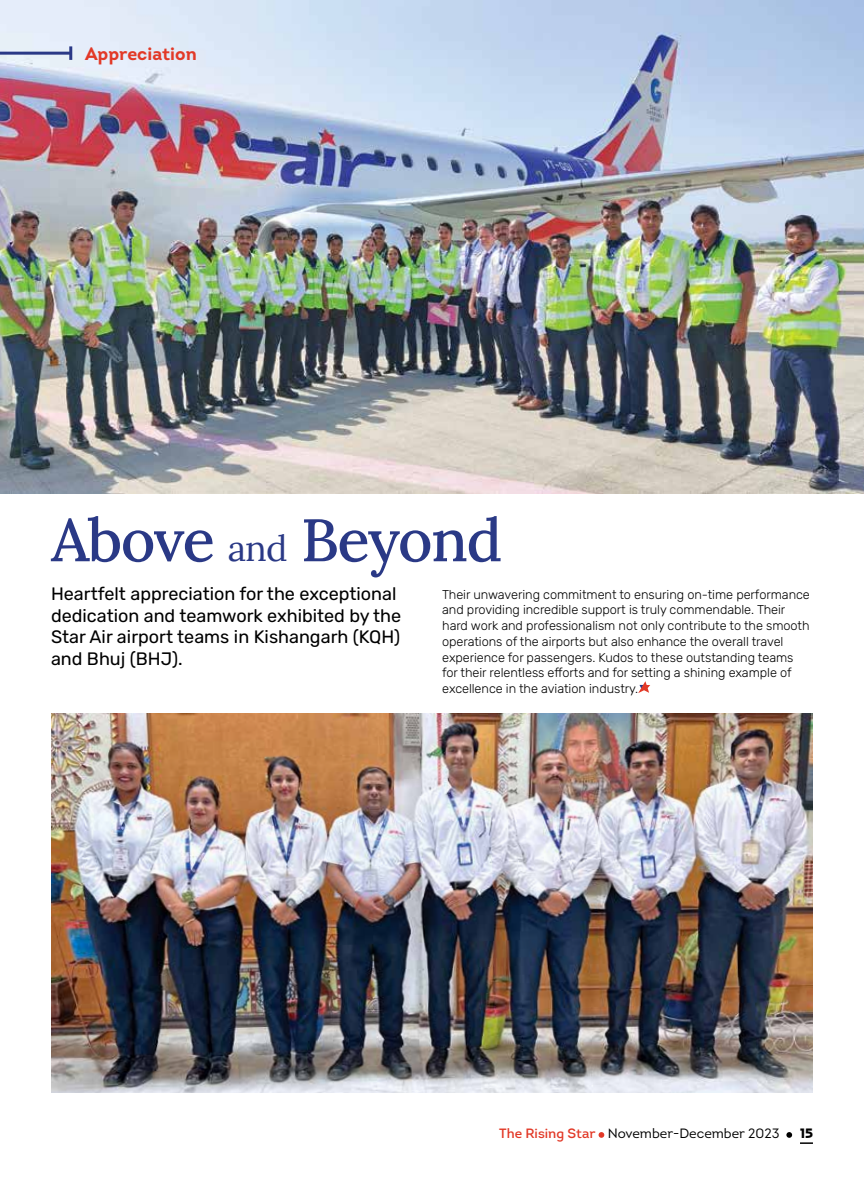
<style>
.page{position:relative;width:864px;height:1188px;background:#fff}
.page>*{position:absolute;margin:0;border:0;box-sizing:border-box;transform-origin:0 0}
.t1{font:500 59.85px "Lora";letter-spacing:-.03em;color:#2a3986}
.t2{font:18px/21.6px "Rubik";color:#000}
.t3{font:700 18px "Intro";color:#e23927}
.t4{font:13.5px "Intro";color:#000}
.t5{font:900 13.5px "Relay";color:#000}
.t6{font:300 12.75px/15.8px "Rubik";letter-spacing:-.005em;color:#000}
.s1{font-weight:400;font-size:35.85px}
.s2{color:#e23927}
</style>
<div class="page">
<svg style="left:599px;top:1132px;width:5px;height:6px"></svg>
<svg style="left:786px;top:1132px;width:6px;height:6px"></svg>
<svg style="left:800px;top:1142px;width:13px;height:2px"></svg>
<img style="left:0;top:0;width:864px;height:493px">
<img style="left:51px;top:713px;width:762px;height:380px">
<svg style="left:638px;top:681px;width:12px;height:12px"></svg>
<hr style="left:0;top:52px;width:71px;height:3px;background:#2a3986">
<hr style="left:69px;top:46px;width:3px;height:14px;background:#2a3986">
<h2 class="t3" style="left:85px;top:42px;width:113px">Appreciation</h2>
<h1 class="t1" style="left:51px;top:495px;width:453px">Above <span class="s1">and</span> Beyond</h1>
<p class="t6" style="left:442px;top:587px;width:369px">Their unwavering commitment to ensuring on-time performance and providing incredible support is truly commendable. Their hard work and professionalism not only contribute to the smooth operations of the airports but also enhance the overall travel experience for passengers. Kudos to these outstanding teams for their relentless efforts and for setting a shining example of excellence in the aviation industry.</p>
<h2 class="t2" style="left:51px;top:584px;width:352px">Heartfelt appreciation for the exceptional dedication and teamwork exhibited by the Star Air airport teams in Kishangarh (KQH) and Bhuj (BHJ).</h2>
<p class="t4" style="left:499px;top:1125px;width:282px"><span class="s2">The Rising Star</span> November-December 2023</p>
<p class="t5" style="left:800px;top:1125px;width:14px">15</p>
</div>
